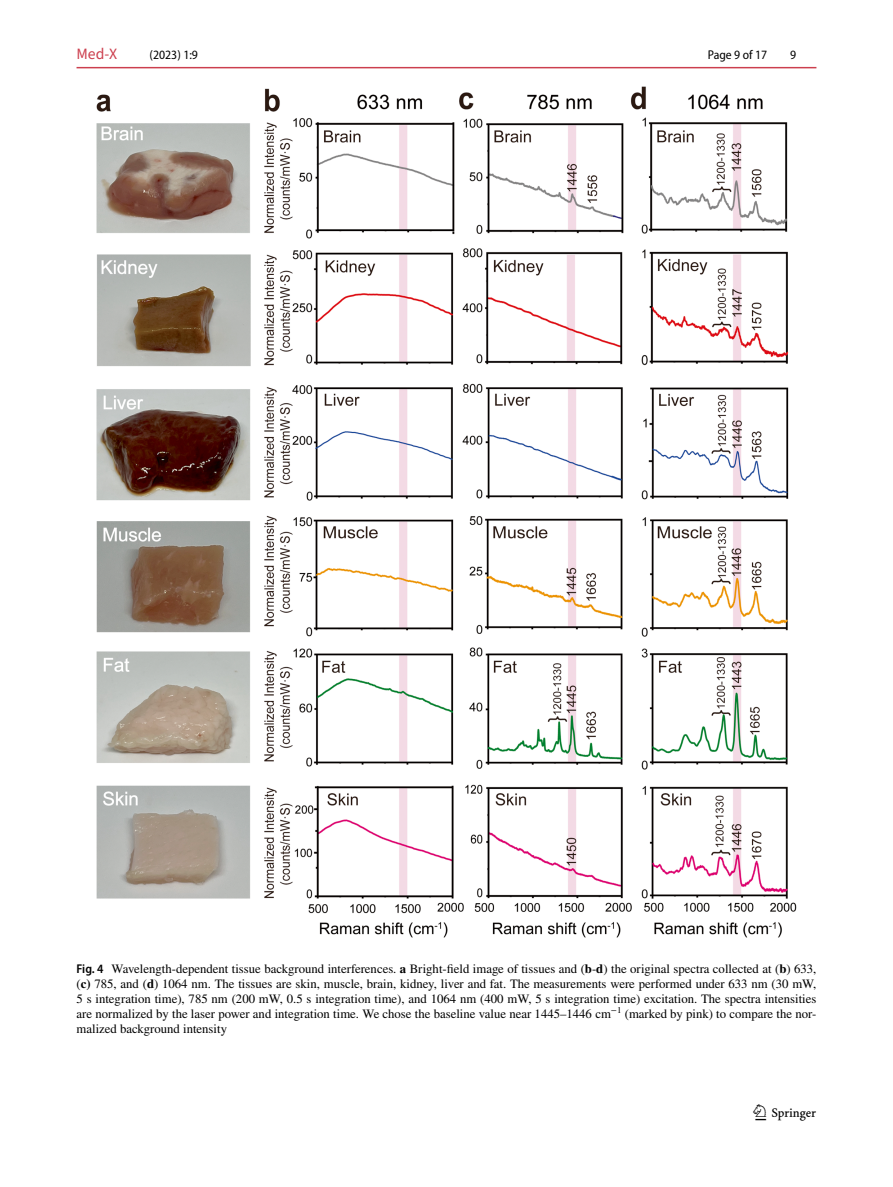
<style>
.page{position:relative;width:893px;height:1187px;background:#fff}
.page>*{position:absolute;margin:0;border:0;box-sizing:border-box;transform-origin:0 0}
.t1{font:22.5px "Springnew Regular 3";color:#000}
.t2{font:15.75px "Source Sans Pro";color:#cc3f4e}
.t3{font:12.75px/15px "STIX";color:#000;text-align:justify}
.t4{font:semi-condensed 12.75px "Myriad Pro";color:#000}
.s1{font-family:"Myriad Pro";font-weight:600;font-stretch:semi-condensed}
.s2{font-weight:700}
</style>
<div class="page">
<hr style="left:77px;top:67px;width:739px;height:1px;background:#cc3f4e">
<img style="left:96px;top:87px;width:701px;height:850px">
<p class="t2" style="left:77px;top:43px;width:42px">Med-X</p>
<p class="t4" style="left:150px;top:48px;width:50px">(2023) 1:9</p>
<p class="t4" style="left:708px;top:48px;width:61px">Page 9 of 17</p>
<p class="t4" style="left:790px;top:48px;width:8px">9</p>
<p class="t3" style="left:77px;top:961px;width:741px"><span class="s1">Fig. 4</span> Wavelength-dependent tissue background interferences. <span class="s2">a</span> Bright-field image of tissues and (<span class="s2">b</span>-<span class="s2">d</span>) the original spectra collected at (<span class="s2">b</span>) 633, (<span class="s2">c)</span> 785, and (<span class="s2">d</span>) 1064 nm. The tissues are skin, muscle, brain, kidney, liver and fat. The measurements were performed under 633 nm (30 mW, 5 s integration time), 785 nm (200 mW, 0.5 s integration time), and 1064 nm (400 mW, 5 s integration time) excitation. The spectra intensities are normalized by the laser power and integration time. We chose the baseline value near 1445–1446 cm<sup>−1</sup> (marked by pink) to compare the nor&shy;malized background intensity</p>
<h1 class="t1" style="left:755px;top:1104px;width:62px">1 3</h1>
</div>
